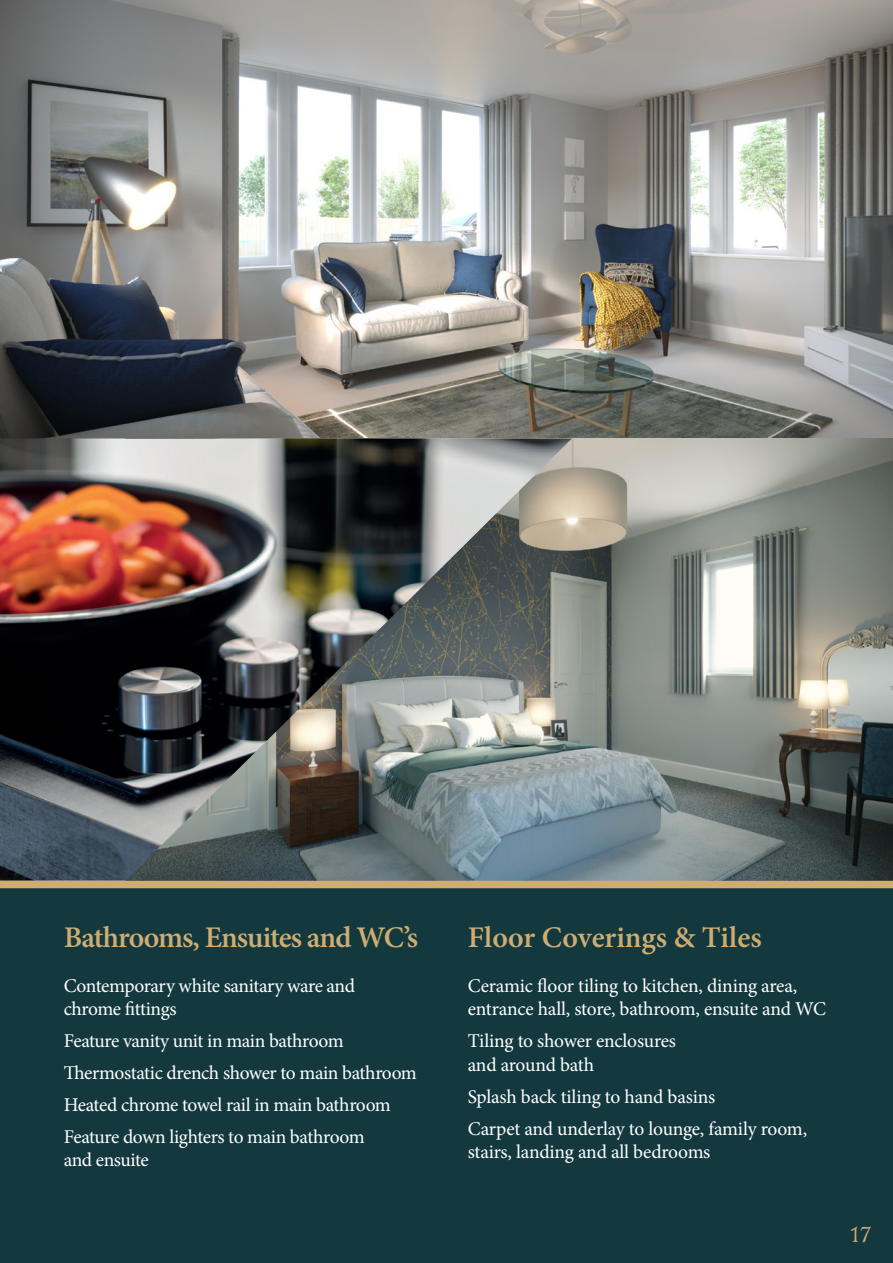
<style>
.page{position:relative;width:893px;height:1263px;background:#fff}
.page>*{position:absolute;margin:0;border:0;box-sizing:border-box;transform-origin:0 0}
.t1{font:600 30px "Minion Pro";letter-spacing:-.025em;color:#cfad71}
.t2{font:600 30px "Minion Pro";color:#cfad71}
.t3{font:22.5px "Latienne Pro";color:#cfad71}
.t4{font:19.5px/23.4px "Minion Pro";letter-spacing:-.02em;color:#fff}
</style>
<div class="page">
<div style="left:0;top:884px;width:893px;height:379px;background:#13393f"></div>
<img style="left:0;top:0;width:893px;height:438px">
<img style="left:572px;top:438px;width:321px;height:443px">
<img style="left:0;top:438px;width:572px;height:443px">
<div style="left:0;top:881px;width:893px;height:7px;background:#cfad71"></div>
<p class="t1" style="left:64px;top:917px;width:356px">Bathrooms, Ensuites and WC’s</p>
<p class="t4" style="left:64px;top:974px;width:293px">Contemporary white sanitary ware and chrome fittings</p>
<p class="t4" style="left:64px;top:1029px;width:281px">Feature vanity unit in main bathroom</p>
<p class="t4" style="left:64px;top:1061px;width:355px">Thermostatic drench shower to main bathroom</p>
<p class="t4" style="left:64px;top:1093px;width:329px">Heated chrome towel rail in main bathroom</p>
<p class="t4" style="left:64px;top:1125px;width:302px">Feature down lighters to main bathroom and ensuite</p>
<p class="t2" style="left:468px;top:917px;width:295px">Floor Coverings &amp; Tiles</p>
<p class="t4" style="left:468px;top:974px;width:360px">Ceramic floor tiling to kitchen, dining area, entrance hall, store, bathroom, ensuite and WC</p>
<p class="t4" style="left:468px;top:1029px;width:210px">Tiling to shower enclosures and around bath</p>
<p class="t4" style="left:468px;top:1085px;width:249px">Splash back tiling to hand basins</p>
<p class="t4" style="left:468px;top:1117px;width:341px">Carpet and underlay to lounge, family room, stairs, landing and all bedrooms</p>
<p class="t3" style="left:849px;top:1221px;width:24px">17</p>
</div>
